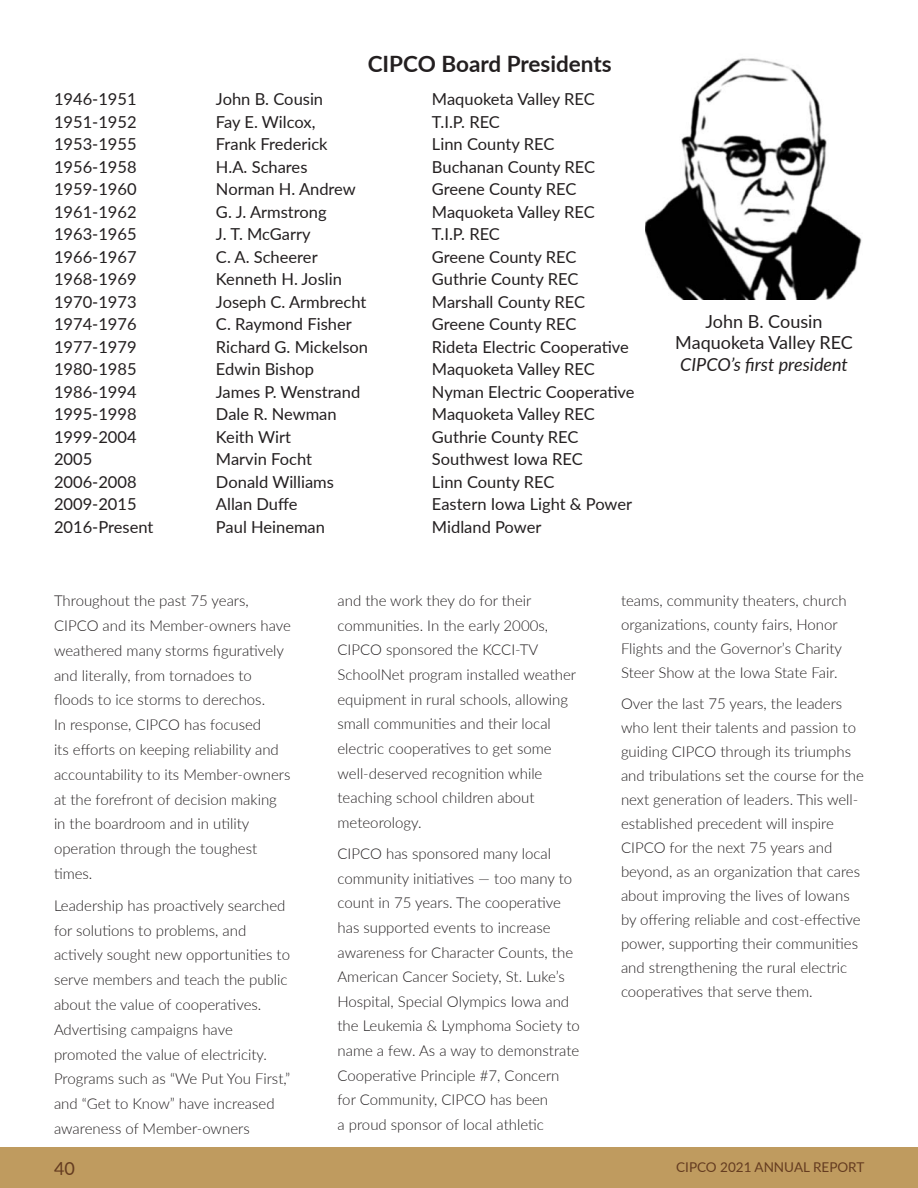
<style>
.page{position:relative;width:918px;height:1188px;background:#fff}
.page>*{position:absolute;margin:0;border:0;box-sizing:border-box;transform-origin:0 0}
.t1{font:700 22.5px "Lato";color:#231f20}
.t2{font:18px "Lato";color:#231f20}
.t3{font:italic 18px "Lato";color:#231f20}
.t4{font:18px "Lato";color:#653c20}
.t5{font:16.5px "Lato";color:#231f20}
.AR21_Body_Text{font:300 15px/24.9px "Lato";color:#231f20}
.t6{font:13.5px "Lato";color:#653c20}
</style>
<div class="page">
<div style="left:0;top:1148px;width:918px;height:40px;background:#bf9b5f"></div>
<img style="left:645px;top:58px;width:217px;height:242px">
<p class="t1" style="left:368px;top:47px;width:245px">CIPCO Board Presidents</p>
<p class="t5" style="left:54px;top:87px;width:84px">1946-1951</p>
<p class="t5" style="left:216px;top:87px;width:109px">John B. Cousin</p>
<p class="t5" style="left:432px;top:87px;width:164px">Maquoketa Valley REC</p>
<p class="t5" style="left:54px;top:110px;width:84px">1951-1952</p>
<p class="t5" style="left:216px;top:110px;width:101px">Fay E. Wilcox,</p>
<p class="t5" style="left:432px;top:110px;width:69px">T.I.P. REC</p>
<p class="t5" style="left:54px;top:132px;width:84px">1953-1955</p>
<p class="t5" style="left:216px;top:132px;width:113px">Frank Frederick</p>
<p class="t5" style="left:432px;top:132px;width:124px">Linn County REC</p>
<p class="t5" style="left:54px;top:155px;width:84px">1956-1958</p>
<p class="t5" style="left:216px;top:155px;width:93px">H.A. Schares</p>
<p class="t5" style="left:432px;top:155px;width:165px">Buchanan County REC</p>
<p class="t5" style="left:54px;top:177px;width:84px">1959-1960</p>
<p class="t5" style="left:216px;top:177px;width:141px">Norman H. Andrew</p>
<p class="t5" style="left:432px;top:177px;width:146px">Greene County REC</p>
<p class="t5" style="left:54px;top:200px;width:84px">1961-1962</p>
<p class="t5" style="left:216px;top:200px;width:112px">G. J. Armstrong</p>
<p class="t5" style="left:432px;top:200px;width:164px">Maquoketa Valley REC</p>
<p class="t5" style="left:54px;top:222px;width:84px">1963-1965</p>
<p class="t5" style="left:216px;top:222px;width:96px">J. T. McGarry</p>
<p class="t5" style="left:432px;top:222px;width:69px">T.I.P. REC</p>
<p class="t5" style="left:54px;top:245px;width:84px">1966-1967</p>
<p class="t5" style="left:216px;top:245px;width:103px">C. A. Scheerer</p>
<p class="t5" style="left:432px;top:245px;width:146px">Greene County REC</p>
<p class="t5" style="left:54px;top:267px;width:84px">1968-1969</p>
<p class="t5" style="left:216px;top:267px;width:127px">Kenneth H. Joslin</p>
<p class="t5" style="left:432px;top:267px;width:148px">Guthrie County REC</p>
<p class="t5" style="left:54px;top:290px;width:84px">1970-1973</p>
<p class="t5" style="left:216px;top:290px;width:152px">Joseph C. Armbrecht</p>
<p class="t5" style="left:432px;top:290px;width:155px">Marshall County REC</p>
<p class="t5" style="left:54px;top:312px;width:84px">1974-1976</p>
<p class="t5" style="left:216px;top:312px;width:137px">C. Raymond Fisher</p>
<p class="t5" style="left:432px;top:312px;width:146px">Greene County REC</p>
<p class="t5" style="left:54px;top:335px;width:84px">1977-1979</p>
<p class="t5" style="left:216px;top:335px;width:154px">Richard G. Mickelson</p>
<p class="t5" style="left:432px;top:335px;width:198px">Rideta Electric Cooperative</p>
<p class="t5" style="left:54px;top:357px;width:84px">1980-1985</p>
<p class="t5" style="left:216px;top:357px;width:100px">Edwin Bishop</p>
<p class="t5" style="left:432px;top:357px;width:164px">Maquoketa Valley REC</p>
<p class="t5" style="left:54px;top:380px;width:84px">1986-1994</p>
<p class="t5" style="left:216px;top:380px;width:146px">James P. Wenstrand</p>
<p class="t5" style="left:432px;top:380px;width:204px">Nyman Electric Cooperative</p>
<p class="t5" style="left:54px;top:402px;width:84px">1995-1998</p>
<p class="t5" style="left:216px;top:402px;width:122px">Dale R. Newman</p>
<p class="t5" style="left:432px;top:402px;width:164px">Maquoketa Valley REC</p>
<p class="t5" style="left:54px;top:425px;width:84px">1999-2004</p>
<p class="t5" style="left:216px;top:425px;width:76px">Keith Wirt</p>
<p class="t5" style="left:432px;top:425px;width:148px">Guthrie County REC</p>
<p class="t5" style="left:54px;top:447px;width:40px">2005</p>
<p class="t5" style="left:216px;top:447px;width:98px">Marvin Focht</p>
<p class="t5" style="left:432px;top:447px;width:152px">Southwest Iowa REC</p>
<p class="t5" style="left:54px;top:470px;width:84px">2006-2008</p>
<p class="t5" style="left:216px;top:470px;width:119px">Donald Williams</p>
<p class="t5" style="left:432px;top:470px;width:124px">Linn County REC</p>
<p class="t5" style="left:54px;top:492px;width:84px">2009-2015</p>
<p class="t5" style="left:216px;top:492px;width:83px">Allan Duffe</p>
<p class="t5" style="left:432px;top:492px;width:202px">Eastern Iowa Light &amp; Power</p>
<p class="t5" style="left:54px;top:515px;width:101px">2016-Present</p>
<p class="t5" style="left:216px;top:515px;width:111px">Paul Heineman</p>
<p class="t5" style="left:432px;top:515px;width:111px">Midland Power</p>
<p class="t2" style="left:706px;top:308px;width:118px">John B. Cousin</p>
<p class="t2" style="left:675px;top:330px;width:179px">Maquoketa Valley REC</p>
<p class="t3" style="left:680px;top:352px;width:169px">CIPCO’s first president</p>
<p class="AR21_Body_Text" style="left:54px;top:588px;width:239px">Throughout the past 75 years,<br>CIPCO and its Member-owners have weathered many storms figuratively and literally, from tornadoes to floods to ice storms to derechos.<br>In response, CIPCO has focused<br>its efforts on keeping reliability and accountability to its Member-owners at the forefront of decision making in the boardroom and in utility operation through the toughest times.</p>
<p class="AR21_Body_Text" style="left:54px;top:892px;width:238px">Leadership has proactively searched for solutions to problems, and actively sought new opportunities to serve members and teach the public about the value of cooperatives.<br>Advertising campaigns have promoted the value of electricity.<br>Programs such as “We Put You First,” and “Get to Know” have increased awareness of Member-owners</p>
<p class="AR21_Body_Text" style="left:338px;top:588px;width:240px">and the work they do for their communities. In the early 2000s,<br>CIPCO sponsored the KCCI-TV<br>SchoolNet program installed weather equipment in rural schools, allowing small communities and their local electric cooperatives to get some well-deserved recognition while teaching school children about meteorology.</p>
<p class="AR21_Body_Text" style="left:338px;top:841px;width:244px">CIPCO has sponsored many local community initiatives — too many to count in 75 years. The cooperative has supported events to increase awareness for Character Counts, the American Cancer Society, St. Luke’s Hospital, Special Olympics Iowa and the Leukemia &amp; Lymphoma Society to name a few. As a way to demonstrate Cooperative Principle #7, Concern for Community, CIPCO has been<br>a proud sponsor of local athletic</p>
<p class="AR21_Body_Text" style="left:621px;top:588px;width:227px;line-height:24px">teams, community theaters, church organizations, county fairs, Honor Flights and the Governor’s Charity Steer Show at the Iowa State Fair.</p>
<p class="AR21_Body_Text" style="left:621px;top:691px;width:244px;line-height:24px">Over the last 75 years, the leaders who lent their talents and passion to guiding CIPCO through its triumphs and tribulations set the course for the next generation of leaders. This well&shy;established precedent will inspire CIPCO for the next 75 years and beyond, as an organization that cares about improving the lives of Iowans by offering reliable and cost-effective power, supporting their communities and strengthening the rural electric cooperatives that serve them.</p>
<p class="t4" style="left:54px;top:1156px;width:22px">40</p>
<p class="t6" style="left:676px;top:1157px;width:190px">CIPCO 2021 ANNUAL REPORT</p>
</div>
